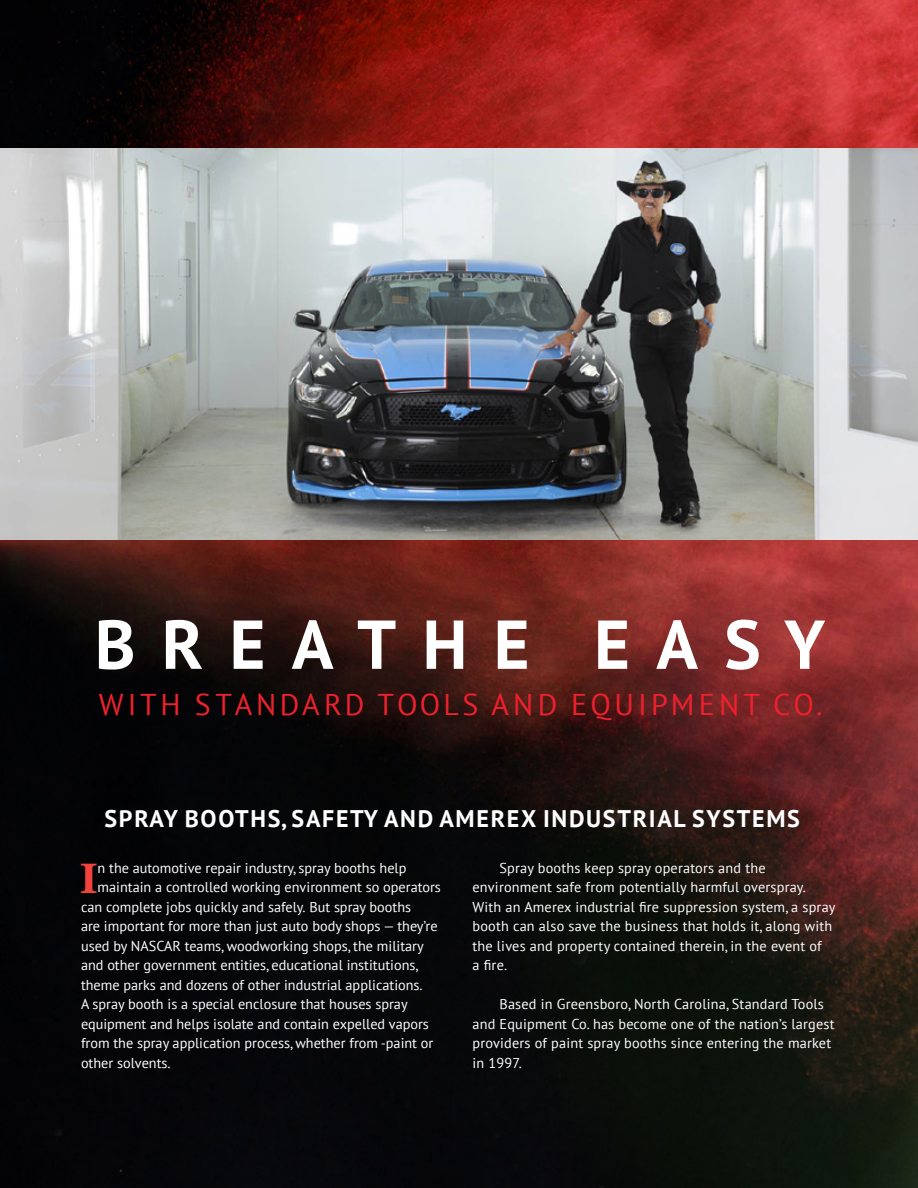
<style>
.page{position:relative;width:918px;height:1188px;background:#fff}
.page>*{position:absolute;margin:0;border:0;box-sizing:border-box;transform-origin:0 0}
.t1{font:700 69px "PT Sans";letter-spacing:.38em;color:#fff}
.t2{font:700 42.6px "Century Std";color:#ef433b}
.t3{font:30px "PT Sans";letter-spacing:.12em;color:#ee212e}
.t4{font:700 24px "PT Sans";letter-spacing:.07em;color:#fff}
.t5{font:14.25px/19.5px "PT Sans";color:#fff}
</style>
<div class="page">
<img style="left:0;top:0;width:918px;height:1188px">
<img style="left:0;top:148px;width:918px;height:392px">
<h1 class="t1" style="left:95px;top:599px;width:732px">BREATHE EASY</h1>
<h3 class="t3" style="left:99px;top:685px;width:725px">WITH STANDARD TOOLS AND EQUIPMENT CO.</h3>
<h3 class="t4" style="left:105px;top:803px;width:697px">SPRAY BOOTHS, SAFETY AND AMEREX INDUSTRIAL SYSTEMS</h3>
<h2 class="t2" style="left:80px;top:853px;width:20px">I</h2>
<p class="t5" style="left:98px;top:858px;width:310px">n the automotive repair industry, spray booths help</p>
<p class="t5" style="left:98px;top:877px;width:345px">maintain a controlled working environment so operators</p>
<p class="t5" style="left:81px;top:897px;width:332px">can complete jobs quickly and safely. But spray booths</p>
<p class="t5" style="left:81px;top:916px;width:358px">are important for more than just auto body shops — they’re</p>
<p class="t5" style="left:81px;top:936px;width:344px">used by NASCAR teams, woodworking shops, the military</p>
<p class="t5" style="left:81px;top:955px;width:339px">and other government entities, educational institutions,</p>
<p class="t5" style="left:81px;top:975px;width:343px">theme parks and dozens of other industrial applications.</p>
<p class="t5" style="left:81px;top:994px;width:328px">A spray booth is a special enclosure that houses spray</p>
<p class="t5" style="left:81px;top:1014px;width:349px">equipment and helps isolate and contain expelled vapors</p>
<p class="t5" style="left:81px;top:1033px;width:354px">from the spray application process, whether from -paint or</p>
<p class="t5" style="left:81px;top:1053px;width:91px">other solvents.</p>
<p class="t5" style="left:472px;top:858px;width:365px;text-indent:27px">Spray booths keep spray operators and the environment safe from potentially harmful overspray.<br>With an Amerex industrial fire suppression system, a spray booth can also save the business that holds it, along with the lives and property contained therein, in the event of<br>a fire.</p>
<p class="t5" style="left:472px;top:994px;width:364px;text-indent:27px">Based in Greensboro, North Carolina, Standard Tools and Equipment Co. has become one of the nation’s largest providers of paint spray booths since entering the market in 1997.</p>
</div>
